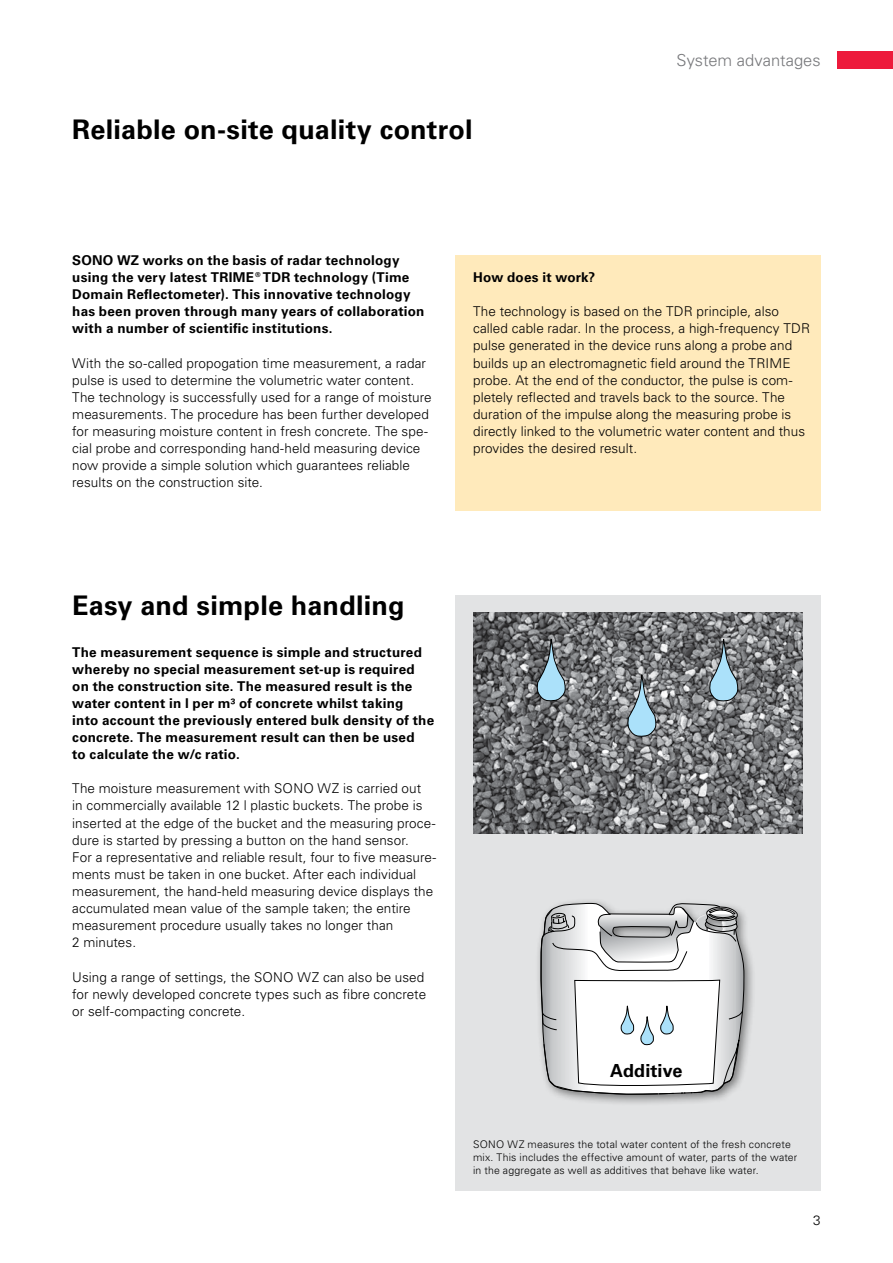
<style>
.page{position:relative;width:893px;height:1263px;background:#fff}
.page>*{position:absolute;margin:0;border:0;box-sizing:border-box;transform-origin:0 0}
.t1{font:700 27px "Univers LT Pro";letter-spacing:.005em;color:#000}
.t2{font:700 18px "Univers LT Pro";letter-spacing:.005em;color:#000}
.t3{font:300 16.5px "Univers LT Pro";color:#77787b}
.t4{font:300 13.5px/17.1px "Univers LT Pro";letter-spacing:.005em;color:#000}
.t5{font:700 13.5px/17.1px "Univers LT Pro";letter-spacing:.02em;color:#000}
.t6{font:300 10.5px/12.8px "Univers LT Pro";letter-spacing:.015em;color:#000}
</style>
<div class="page">
<div style="left:838px;top:51px;width:55px;height:17px;background:#ed1a3b"></div>
<div style="left:455px;top:595px;width:366px;height:596px;background:#e2e3e4"></div>
<div style="left:472px;top:884px;width:284px;height:222px;background:#000;opacity:.5"></div>
<div style="left:455px;top:255px;width:366px;height:255px;background:#ffeabb"></div>
<img style="left:473px;top:612px;width:329px;height:221px">
<svg style="left:536px;top:639px;width:30px;height:62px;background:#7d94a0"></svg>
<svg style="left:627px;top:674px;width:30px;height:63px;background:#8ba2ad"></svg>
<svg style="left:709px;top:639px;width:30px;height:63px;background:#879ea9"></svg>
<svg style="left:540px;top:897px;width:204px;height:198px"></svg>
<h1 class="t1" style="left:72px;top:113px;width:402px">Reliable on-site quality control</h1>
<p class="t3" style="left:677px;top:50px;width:146px">System advantages</p>
<p class="t5" style="left:72px;top:252px;width:354px">SONO WZ works on the basis of radar technology using the very latest TRIME®TDR technology (Time Domain Reflectometer). This innovative technology has been proven through many years of collaboration with a number of scientific institutions.</p>
<p class="t4" style="left:72px;top:354px;width:361px">With the so-called propogation time measurement, a radar pulse is used to determine the volumetric water content.<br>The technology is successfully used for a range of moisture measurements. The procedure has been further developed for measuring moisture content in fresh concrete. The spe&shy;cial probe and corresponding hand-held measuring device now provide a simple solution which guarantees reliable results on the construction site.</p>
<p class="t5" style="left:473px;top:269px;width:124px">How does it work?</p>
<p class="t4" style="left:473px;top:303px;width:339px">The technology is based on the TDR principle, also called cable radar. In the process, a high-frequency TDR pulse generated in the device runs along a probe and builds up an electromagnetic field around the TRIME probe. At the end of the conductor, the pulse is com&shy;pletely reflected and travels back to the source. The duration of the impulse along the measuring probe is directly linked to the volumetric water content and thus provides the desired result.</p>
<h1 class="t1" style="left:72px;top:590px;width:334px">Easy and simple handling</h1>
<p class="t5" style="left:72px;top:644px;width:363px">The measurement sequence is simple and structured whereby no special measurement set-up is required on the construction site. The measured result is the water content in l per m³ of concrete whilst taking<br>into account the previously entered bulk density of the concrete. The measurement result can then be used<br>to calculate the w/c ratio.</p>
<p class="t4" style="left:72px;top:780px;width:365px">The moisture measurement with SONO WZ is carried out<br>in commercially available 12 l plastic buckets. The probe is inserted at the edge of the bucket and the measuring proce&shy;dure is started by pressing a button on the hand sensor.<br>For a representative and reliable result, four to five measure&shy;ments must be taken in one bucket. After each individual measurement, the hand-held measuring device displays the accumulated mean value of the sample taken; the entire measurement procedure usually takes no longer than<br>2 minutes.</p>
<p class="t4" style="left:72px;top:968px;width:355px">Using a range of settings, the SONO WZ can also be used for newly developed concrete types such as fibre concrete or self-compacting concrete.</p>
<h2 class="t2" style="left:610px;top:1060px;width:74px">Additive</h2>
<p class="t6" style="left:473px;top:1138px;width:326px">SONO WZ measures the total water content of the fresh concrete mix. This includes the effective amount of water, parts of the water in the aggregate as well as additives that behave like water.</p>
<p class="t4" style="left:813px;top:1211px;width:9px">3</p>
</div>
